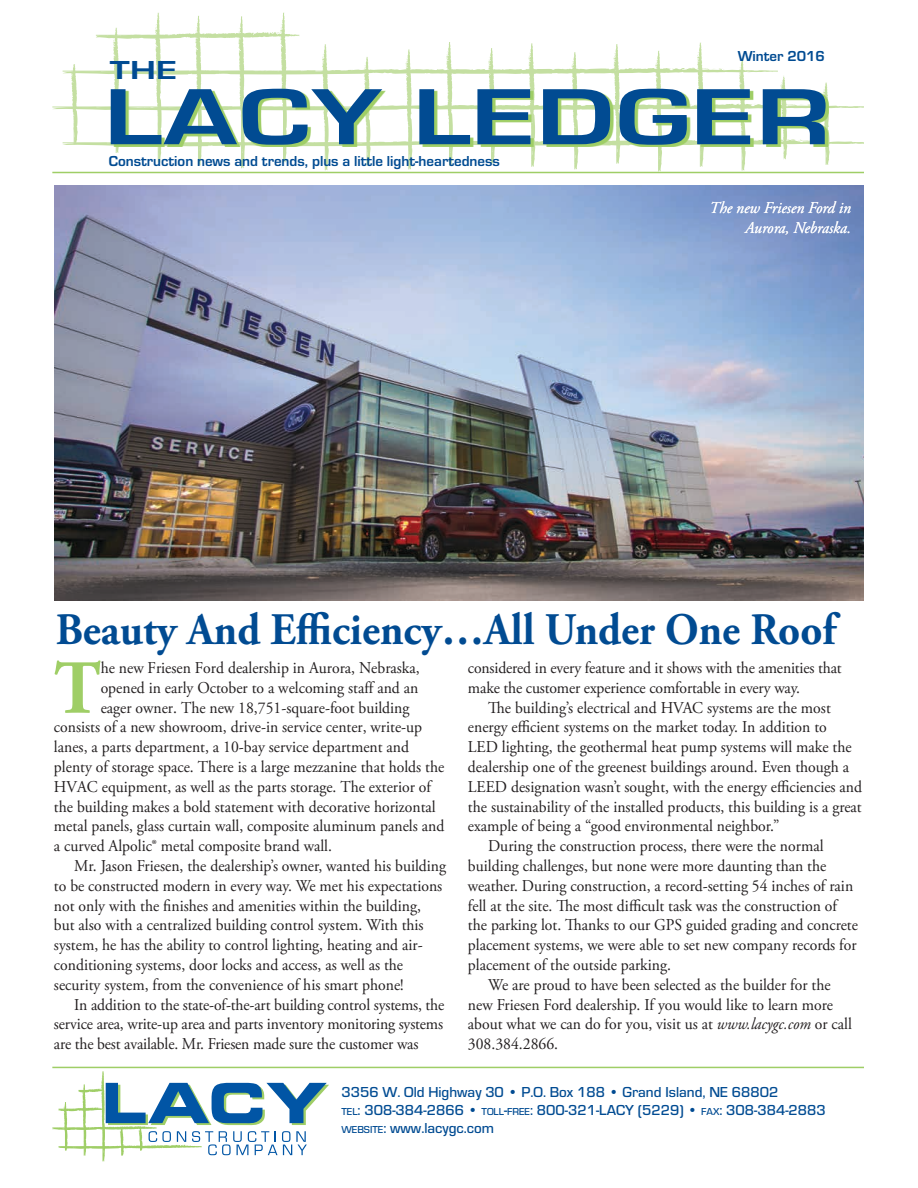
<style>
.page{position:relative;width:918px;height:1188px;background:#fff}
.page>*{position:absolute;margin:0;border:0;box-sizing:border-box;transform-origin:0 0}
.t1{font:82.5px "Eurostile T Bold";letter-spacing:.015em;color:#014b92;scale:1.4 1}
.t2{font:700 76.2px "Adobe Garamond Pro";color:#9fce66;scale:.95 1}
.t3{font:700 45px "Adobe Garamond Pro";color:#014b92;scale:.95 1}
.t4{font:27px "Eurostile T Bold";color:#014b92;scale:1.4 1}
.t5{font:16.5px/19.8px "Adobe Garamond Pro";color:#231f20;scale:.95 1}
.t6{font:italic 16.5px/19.8px "Adobe Garamond Pro";color:#fff;text-align:right;scale:.95 1}
.t7{font:15px/18px "Eurostile T Medi";color:#014b92}
.t8{font:15px "Eurostile T Bold";color:#014b92}
.s1{font-style:italic}
.s2{font-size:10.5px}
.s3{font-style:inherit}
</style>
<div class="page">
<svg style="left:52px;top:13px;width:812px;height:158px"></svg>
<svg style="left:52px;top:1071px;width:277px;height:90px"></svg>
<hr style="left:52px;top:1067px;width:812px;height:1px;background:#9fce66">
<hr style="left:52px;top:172px;width:812px;height:1px;background:#9fce66">
<svg style="left:114px;top:91px;width:715px;height:56px"></svg>
<img style="left:54px;top:186px;width:810px;height:414px">
<p class="t8" style="left:738px;top:48px;width:89px">Winter 2016</p>
<h1 class="t1" style="left:104px;top:72px;width:520px">LACY LEDGER</h1>
<h3 class="t4" style="left:110px;top:55px;width:50px">THE</h3>
<p class="t8" style="left:109px;top:153px;width:393px">Construction news and trends, plus a little light-heartedness</p>
<p class="t6" style="left:710px;top:199px;width:150px">The new Friesen Ford in<br>Aurora, Nebraska.</p>
<h3 class="t3" style="left:56px;top:604px;width:822px">Beauty And Efficiency…All Under One Roof</h3>
<h2 class="t2" style="left:54px;top:644px;width:51px">T</h2>
<p class="t5" style="left:101px;top:659px;width:337px">he new Friesen Ford dealership in Aurora, Nebraska,</p>
<p class="t5" style="left:101px;top:678px;width:336px">opened in early October to a welcoming staff and an</p>
<p class="t5" style="left:101px;top:698px;width:327px">eager owner. The new 18,751-square-foot building</p>
<p class="t5" style="left:54px;top:718px;width:389px">consists of a new showroom, drive-in service center, write-up</p>
<p class="t5" style="left:54px;top:738px;width:375px">lanes, a parts department, a 10-bay service department and</p>
<p class="t5" style="left:54px;top:758px;width:412px">plenty of storage space. There is a large mezzanine that holds the</p>
<p class="t5" style="left:54px;top:777px;width:398px">HVAC equipment, as well as the parts storage. The exterior of</p>
<p class="t5" style="left:54px;top:797px;width:403px">the building makes a bold statement with decorative horizontal</p>
<p class="t5" style="left:54px;top:817px;width:412px">metal panels, glass curtain wall, composite aluminum panels and</p>
<p class="t5" style="left:54px;top:837px;width:294px">a curved Alpolic® metal composite brand wall.</p>
<p class="t5" style="left:74px;top:857px;width:393px">Mr. Jason Friesen, the dealership’s owner, wanted his building</p>
<p class="t5" style="left:54px;top:876px;width:410px">to be constructed modern in every way. We met his expectations</p>
<p class="t5" style="left:54px;top:896px;width:388px">not only with the finishes and amenities within the building,</p>
<p class="t5" style="left:54px;top:916px;width:391px">but also with a centralized building control system. With this</p>
<p class="t5" style="left:54px;top:936px;width:390px">system, he has the ability to control lighting, heating and air-</p>
<p class="t5" style="left:54px;top:956px;width:369px">conditioning systems, door locks and access, as well as the</p>
<p class="t5" style="left:54px;top:975px;width:370px">security system, from the convenience of his smart phone!</p>
<p class="t5" style="left:74px;top:995px;width:391px">In addition to the state-of-the-art building control systems, the</p>
<p class="t5" style="left:54px;top:1015px;width:411px">service area, write-up area and parts inventory monitoring systems</p>
<p class="t5" style="left:54px;top:1035px;width:385px">are the best available. Mr. Friesen made sure the customer was</p>
<p class="t5" style="left:468px;top:659px;width:395px">considered in every feature and it shows with the amenities that make the customer experience comfortable in every way.</p>
<p class="t5" style="left:488px;top:698px;width:362px">The building’s electrical and HVAC systems are the most</p>
<p class="t5" style="left:468px;top:718px;width:379px">energy efficient systems on the market today. In addition to</p>
<p class="t5" style="left:468px;top:738px;width:405px">LED lighting, the geothermal heat pump systems will make the</p>
<p class="t5" style="left:468px;top:758px;width:403px">dealership one of the greenest buildings around. Even though a</p>
<p class="t5" style="left:468px;top:777px;width:416px">LEED designation wasn’t sought, with the energy efficiencies and</p>
<p class="t5" style="left:468px;top:797px;width:416px">the sustainability of the installed products, this building is a great</p>
<p class="t5" style="left:468px;top:817px;width:329px">example of being a “good environmental neighbor.”</p>
<p class="t5" style="left:488px;top:837px;width:354px">During the construction process, there were the normal</p>
<p class="t5" style="left:468px;top:857px;width:379px">building challenges, but none were more daunting than the</p>
<p class="t5" style="left:468px;top:876px;width:407px">weather. During construction, a record-setting 54 inches of rain</p>
<p class="t5" style="left:468px;top:896px;width:390px">fell at the site. The most difficult task was the construction of</p>
<p class="t5" style="left:468px;top:916px;width:412px">the parking lot. Thanks to our GPS guided grading and concrete</p>
<p class="t5" style="left:468px;top:936px;width:411px">placement systems, we were able to set new company records for</p>
<p class="t5" style="left:468px;top:956px;width:215px">placement of the outside parking.</p>
<p class="t5" style="left:488px;top:975px;width:362px">We are proud to have been selected as the builder for the</p>
<p class="t5" style="left:468px;top:995px;width:386px">new Friesen Ford dealership. If you would like to learn more</p>
<p class="t5" style="left:468px;top:1015px;width:406px">about what we can do for you, visit us at <span class="s1">www.lacygc.com</span> or call</p>
<p class="t5" style="left:468px;top:1035px;width:96px">308.384.2866.</p>
<p class="t7" style="left:341px;top:1083px;width:486px">3356 W. Old Highway 30 • P.O. Box 188 • Grand Island, NE 68802<br><span class="s2">TEL</span><span class="s3">:</span> 308-384-2866 <span class="s3">•</span> <span class="s2">TOLL</span><span class="s3">-</span><span class="s2">FREE</span><span class="s3">:</span> 800-321-LACY (5229) • <span class="s2">FAX</span><span class="s3">:</span> 308-384-2883<br><span class="s2">WEBSITE</span><span class="s3">:</span> www.lacygc.com</p>
</div>
